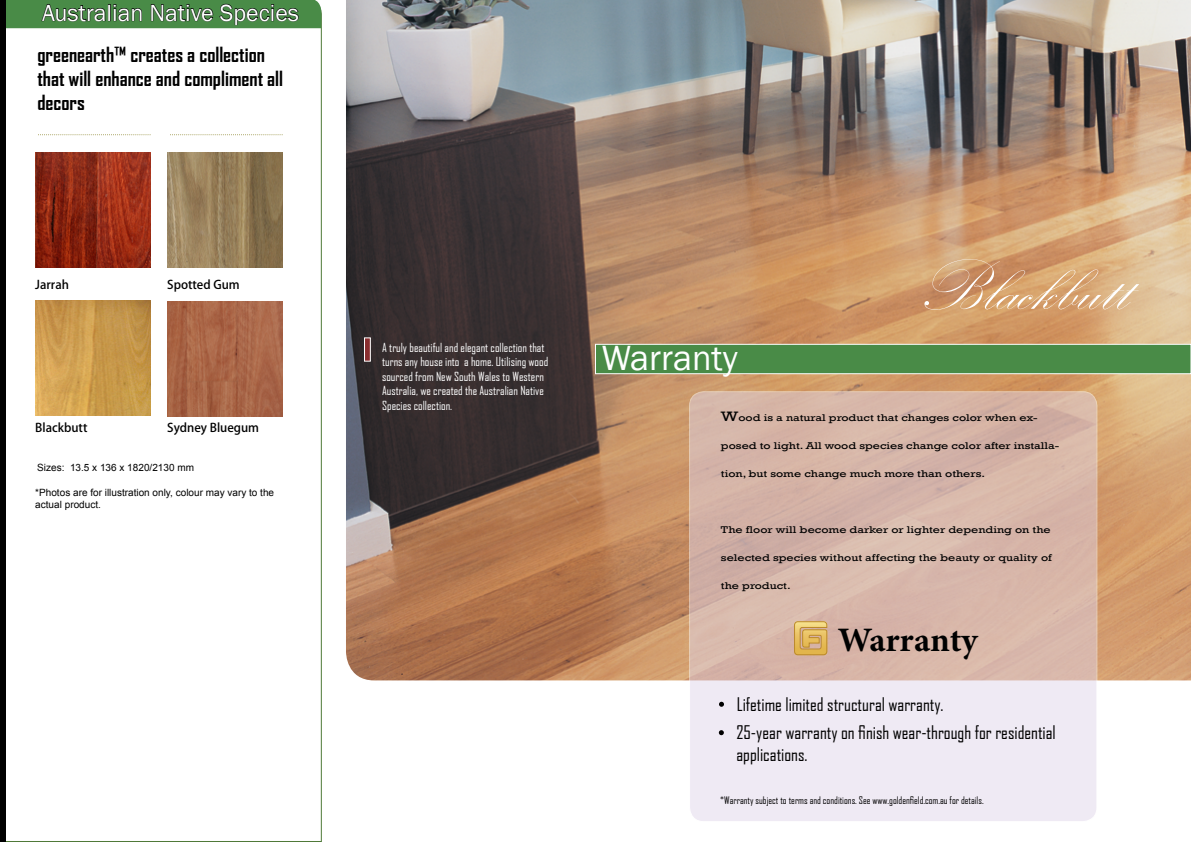
<style>
.page{position:relative;width:1191px;height:842px;background:#fff}
.page>*{position:absolute;margin:0;border:0;box-sizing:border-box;transform-origin:0 0}
.t1{font:72px "Kunstler Script";color:#fff}
.t2{font:700 48px "Adobe Arabic";letter-spacing:-.005em;color:#000101}
.t3{font:36px "Franklin Gothic";color:#fff}
.t4{font:24px "Franklin Gothic";color:#fff}
.t5{font:700 20px/24px "Agency FB";color:#000}
.t6{font:18px/28.4px "Agency FB";color:#000}
.t7{font:12px/14.4px "Agency FB";color:#fff}
.t8{font:12px "Adobe Heiti Std";color:#000}
.t9{font:10px "Rockwell";color:#000;scale:1.25 1}
.t10{font:10px/12px "Arial";color:#000}
.t11{font:10px "Agency FB";color:#000}
.s1{font-size:14px}
</style>
<div class="page">
<svg style="left:5px;top:9px;width:317px;height:833px"></svg>
<img style="left:346px;top:0;width:845px;height:680px">
<svg style="left:689px;top:392px;width:408px;height:430px;background:#dec6c1"></svg>
<svg style="left:5px;top:0;width:316px;height:28px;background:#3c733b"></svg>
<svg style="left:39px;top:134px;width:112px;height:1px"></svg>
<svg style="left:171px;top:134px;width:112px;height:1px"></svg>
<div style="left:595px;top:344px;width:596px;height:30px;background:#498b47"></div>
<div style="left:595px;top:344px;width:596px;height:30px;border:1px solid #fff"></div>
<svg style="left:364px;top:338px;width:6px;height:23px"></svg>
<svg style="left:793px;top:621px;width:35px;height:35px"></svg>
<svg style="left:719px;top:702px;width:5px;height:5px"></svg>
<svg style="left:719px;top:730px;width:5px;height:5px"></svg>
<img style="left:35px;top:300px;width:115px;height:115px">
<div style="left:0;top:0;width:5px;height:842px;background:#000"></div>
<img style="left:35px;top:152px;width:115px;height:115px">
<img style="left:167px;top:152px;width:115px;height:115px">
<img style="left:167px;top:301px;width:115px;height:115px">
<h3 class="t4" style="left:42px;top:-2px;width:258px">Australian Native Species</h3>
<h3 class="t5" style="left:37px;top:42px;width:247px">greenearth™ creates a collection that will enhance and compliment all decors</h3>
<p class="t8" style="left:35px;top:277px;width:35px">Jarrah</p>
<p class="t8" style="left:35px;top:420px;width:54px">Blackbutt</p>
<p class="t8" style="left:167px;top:277px;width:74px">Spotted Gum</p>
<p class="t8" style="left:167px;top:420px;width:93px">Sydney Bluegum</p>
<p class="t10" style="left:37px;top:462px;width:158px">Sizes: 13.5 x 136 x 1820/2130 mm</p>
<p class="t10" style="left:35px;top:486px;width:240px">*Photos are for illustration only, colour may vary to the actual product.</p>
<p class="t7" style="left:382px;top:340px;width:168px">A truly beautiful and elegant collection that turns any house into a home. Utilising wood sourced from New South Wales to Western Australia, we created the Australian Native Species collection.</p>
<h3 class="t3" style="left:602px;top:335px;width:137px">Warranty</h3>
<h1 class="t1" style="left:913px;top:249px;width:217px">Blackbutt</h1>
<p class="t9" style="left:721px;top:412px;width:255px"><span class="s1">W</span>ood is a natural product that changes color when ex-</p>
<p class="t9" style="left:721px;top:440px;width:272px">posed to light. All wood species change color after installa-</p>
<p class="t9" style="left:721px;top:468px;width:213px">tion, but some change much more than others.</p>
<p class="t9" style="left:721px;top:524px;width:265px">The floor will become darker or lighter depending on the</p>
<p class="t9" style="left:721px;top:552px;width:266px">selected species without affecting the beauty or quality of</p>
<p class="t9" style="left:721px;top:580px;width:57px">the product.</p>
<h2 class="t2" style="left:838px;top:606px;width:141px">Warranty</h2>
<h3 class="t6" style="left:736px;top:689px;width:321px">Lifetime limited structural warranty.<br>25-year warranty on finish wear-through for residential</h3>
<h3 class="t6" style="left:736px;top:739px;width:72px">applications.</h3>
<p class="t11" style="left:720px;top:794px;width:265px">*Warranty subject to terms and conditions. See www.goldenfield.com.au for details.</p>
</div>
